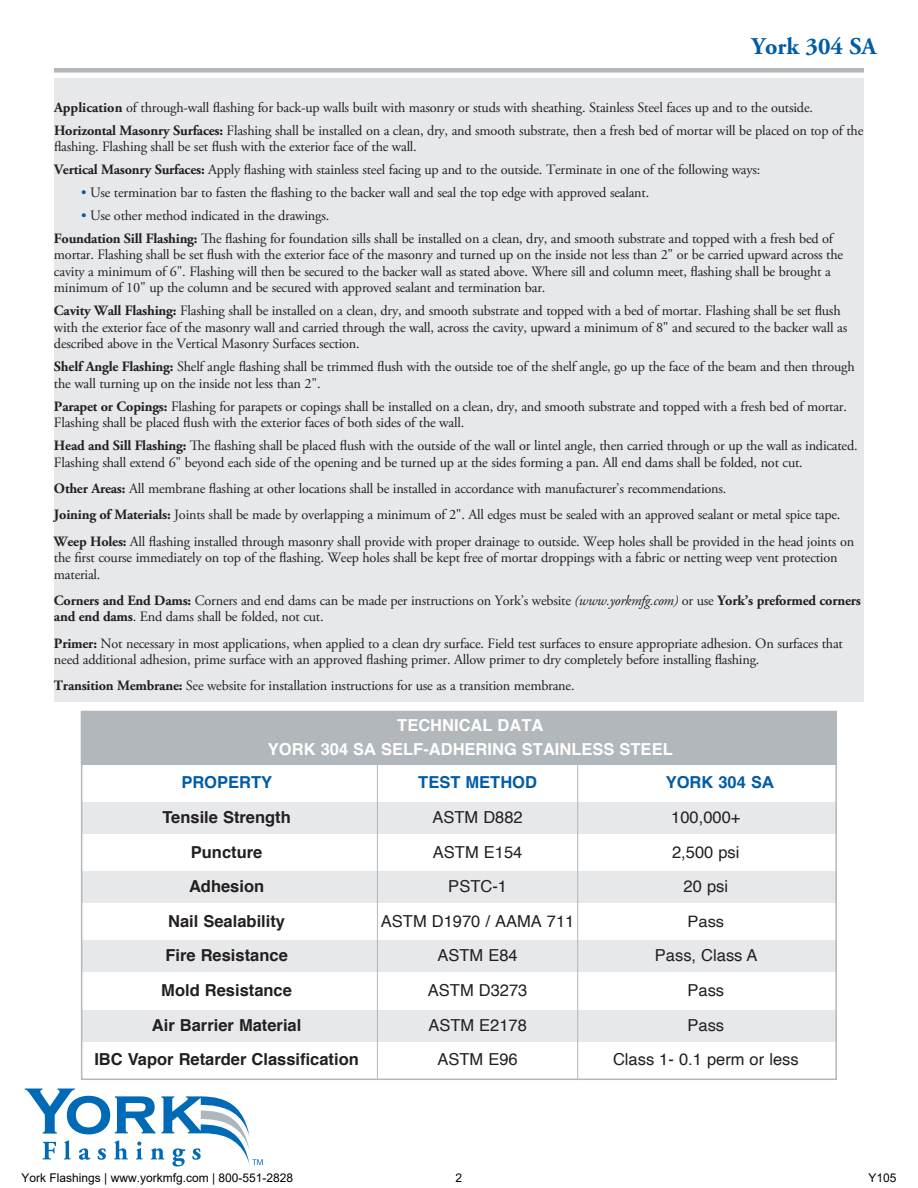
<style>
.page{position:relative;width:918px;height:1188px;background:#fff}
.page>*{position:absolute;margin:0;border:0;box-sizing:border-box;transform-origin:0 0}
.Head{font:700 24px "Adobe Garamond Pro";color:#015ca6}
.Table_Text{font:16.5px "Helvetica";color:#231f20}
.Table_Text-2{font:700 16.5px "Helvetica";color:#231f20}
.Table_Head{font:700 16.5px/23.4px "Helvetica";color:#fff;text-align:center}
.Table_Subhead{font:700 16.5px "Helvetica";color:#015ca6}
.Table_Text-3{font:15.75px "Helvetica";color:#231f20;scale:1.05 1}
.Callout_Head{font:14.25px/16.5px "Adobe Garamond Pro";letter-spacing:-.015em;color:#231f20}
.Callout_Text{font:14.25px/16.5px "Adobe Garamond Pro";letter-spacing:-.015em;color:#231f20}
.t1{font:12px "Arial";color:#000}
.s1{font-weight:700}
.s2{color:#015ca6}
.s3{font-style:italic}
.s4{font-family:"Arial"}
</style>
<div class="page">
<svg style="left:25px;top:1089px;width:238px;height:78px"></svg>
<div style="left:54px;top:68px;width:810px;height:5px;background:#b2b7bb"></div>
<div style="left:82px;top:802px;width:755px;height:32px;background:#e6e8ea"></div>
<div style="left:82px;top:871px;width:755px;height:31px;background:#e6e8ea"></div>
<div style="left:82px;top:941px;width:755px;height:31px;background:#e6e8ea"></div>
<div style="left:82px;top:1010px;width:755px;height:32px;background:#e6e8ea"></div>
<div style="left:81px;top:711px;width:756px;height:54px;background:#b2b7bb"></div>
<hr style="left:377px;top:765px;width:1px;height:315px;background:#b2b7bb">
<hr style="left:577px;top:765px;width:1px;height:315px;background:#b2b7bb">
<div style="left:54px;top:78px;width:810px;height:624px;background:#e6e8ea"></div>
<p class="Head" style="left:751px;top:32px;width:127px">York 304 SA</p>
<p class="Callout_Head" style="left:54px;top:99px;width:760px"><span class="s1">Application</span> of through-wall flashing for back-up walls built with masonry or studs with sheathing. Stainless Steel faces up and to the outside.</p>
<p class="Callout_Head" style="left:54px;top:122px;width:811px"><span class="s1">Horizontal Masonry Surfaces:</span> Flashing shall be installed on a clean, dry, and smooth substrate, then a fresh bed of mortar will be placed on top of the flashing. Flashing shall be set flush with the exterior face of the wall.</p>
<p class="Callout_Head" style="left:54px;top:162px;width:708px"><span class="s1">Vertical Masonry Surfaces:</span> Apply flashing with stainless steel facing up and to the outside. Terminate in one of the following ways:</p>
<p class="Callout_Head" style="left:81px;top:185px;width:570px"><span class="s2">•</span> Use termination bar to fasten the flashing to the backer wall and seal the top edge with approved sealant.</p>
<p class="Callout_Head" style="left:81px;top:208px;width:250px"><span class="s2">•</span> Use other method indicated in the drawings.</p>
<p class="Callout_Head" style="left:54px;top:231px;width:791px"><span class="s1">Foundation Sill Flashing:</span> The flashing for foundation sills shall be installed on a clean, dry, and smooth substrate and topped with a fresh bed of mortar. Flashing shall be set flush with the exterior face of the masonry and turned up on the inside not less than 2" or be carried upward across the cavity a minimum of 6". Flashing will then be secured to the backer wall as stated above. Where sill and column meet, flashing shall be brought a minimum of 10" up the column and be secured with approved sealant and termination bar.</p>
<p class="Callout_Head" style="left:54px;top:303px;width:795px"><span class="s1">Cavity Wall Flashing:</span> Flashing shall be installed on a clean, dry, and smooth substrate and topped with a bed of mortar. Flashing shall be set flush with the exterior face of the masonry wall and carried through the wall, across the cavity, upward a minimum of 8" and secured to the backer wall as described above in the Vertical Masonry Surfaces section.</p>
<p class="Callout_Head" style="left:54px;top:359px;width:802px"><span class="s1">Shelf Angle Flashing:</span> Shelf angle flashing shall be trimmed flush with the outside toe of the shelf angle, go up the face of the beam and then through the wall turning up on the inside not less than 2".</p>
<p class="Callout_Head" style="left:54px;top:399px;width:795px"><span class="s1">Parapet or Copings:</span> Flashing for parapets or copings shall be installed on a clean, dry, and smooth substrate and topped with a fresh bed of mortar.<br>Flashing shall be placed flush with the exterior faces of both sides of the wall.</p>
<p class="Callout_Text" style="left:54px;top:438px;width:805px"><span class="s1">Head and Sill Flashing:</span> The flashing shall be placed flush with the outside of the wall or lintel angle, then carried through or up the wall as indicated.<br>Flashing shall extend 6" beyond each side of the opening and be turned up at the sides forming a pan. All end dams shall be folded, not cut.</p>
<p class="Callout_Text" style="left:54px;top:481px;width:674px"><span class="s1">Other Areas:</span> All membrane flashing at other locations shall be installed in accordance with manufacturer’s recommendations.</p>
<p class="Callout_Text" style="left:54px;top:507px;width:788px"><span class="s1">Joining of Materials:</span> Joints shall be made by overlapping a minimum of 2". All edges must be sealed with an approved sealant or metal spice tape.</p>
<p class="Callout_Text" style="left:54px;top:533px;width:802px"><span class="s1">Weep Holes:</span> All flashing installed through masonry shall provide with proper drainage to outside. Weep holes shall be provided in the head joints on the first course immediately on top of the flashing. Weep holes shall be kept free of mortar droppings with a fabric or netting weep vent protection material.</p>
<p class="Callout_Text" style="left:54px;top:593px;width:809px"><span class="s1">Corners and End Dams:</span> Corners and end dams can be made per instructions on York’s website <span class="s3">(www.yorkmfg.com)</span> or use <span class="s1">York’s preformed corners and end dams</span>. End dams shall be folded, not cut.</p>
<p class="Callout_Text" style="left:54px;top:635px;width:791px"><span class="s1">Primer:</span> Not necessary in most applications, when applied to a clean dry surface. Field test surfaces to ensure appropriate adhesion. On surfaces that need additional adhesion, prime surface with an approved flashing primer. Allow primer to dry completely before installing flashing.</p>
<p class="Callout_Text" style="left:54px;top:678px;width:522px"><span class="s1">Transition Membrane:</span> See website for installation instructions for use as a transition membrane.</p>
<p class="Table_Head" style="left:268px;top:714px;width:406px">TECHNICAL DATA<br>YORK 304 <span class="s4">SA</span> SELF-ADHERING STAINLESS STEEL</p>
<p class="Table_Subhead" style="left:181px;top:769px;width:92px">PROPERTY</p>
<p class="Table_Subhead" style="left:418px;top:769px;width:120px">TEST METHOD</p>
<p class="Table_Subhead" style="left:666px;top:769px;width:110px">YORK 304 <span class="s4">SA</span></p>
<p class="Table_Text-2" style="left:162px;top:804px;width:130px">Tensile Strength</p>
<p class="Table_Text" style="left:433px;top:804px;width:92px">ASTM D882</p>
<p class="Table_Text" style="left:671px;top:804px;width:71px">100,000+</p>
<p class="Table_Text-2" style="left:191px;top:838px;width:73px">Puncture</p>
<p class="Table_Text" style="left:433px;top:839px;width:91px">ASTM E154</p>
<p class="Table_Text" style="left:672px;top:839px;width:69px">2,500 psi</p>
<p class="Table_Text-2" style="left:189px;top:873px;width:77px">Adhesion</p>
<p class="Table_Text" style="left:448px;top:874px;width:60px">PSTC-1</p>
<p class="Table_Text" style="left:684px;top:874px;width:46px">20 psi</p>
<p class="Table_Text-2" style="left:168px;top:908px;width:118px">Nail Sealability</p>
<p class="Table_Text" style="left:381px;top:908px;width:195px">ASTM D1970 / AAMA 711</p>
<p class="Table_Text-3" style="left:688px;top:909px;width:36px">Pass</p>
<p class="Table_Text-2" style="left:165px;top:942px;width:124px">Fire Resistance</p>
<p class="Table_Text" style="left:438px;top:943px;width:82px">ASTM E84</p>
<p class="Table_Text" style="left:655px;top:943px;width:104px">Pass, Class A</p>
<p class="Table_Text-2" style="left:161px;top:977px;width:132px">Mold Resistance</p>
<p class="Table_Text" style="left:428px;top:978px;width:101px">ASTM D3273</p>
<p class="Table_Text" style="left:688px;top:978px;width:38px">Pass</p>
<p class="Table_Text-2" style="left:152px;top:1012px;width:151px">Air Barrier Material</p>
<p class="Table_Text" style="left:428px;top:1012px;width:100px">ASTM E2178</p>
<p class="Table_Text" style="left:688px;top:1012px;width:38px">Pass</p>
<p class="Table_Text-2" style="left:94px;top:1046px;width:266px">IBC Vapor Retarder Classification</p>
<p class="Table_Text" style="left:438px;top:1047px;width:82px">ASTM E96</p>
<p class="Table_Text" style="left:613px;top:1047px;width:187px">Class 1- 0.1 perm or less</p>
<p class="t1" style="left:22px;top:1170px;width:273px">York Flashings | www.yorkmfg.com | 800-551-2828</p>
<p class="t1" style="left:456px;top:1170px;width:8px">2</p>
<p class="t1" style="left:868px;top:1170px;width:30px">Y105</p>
</div>
